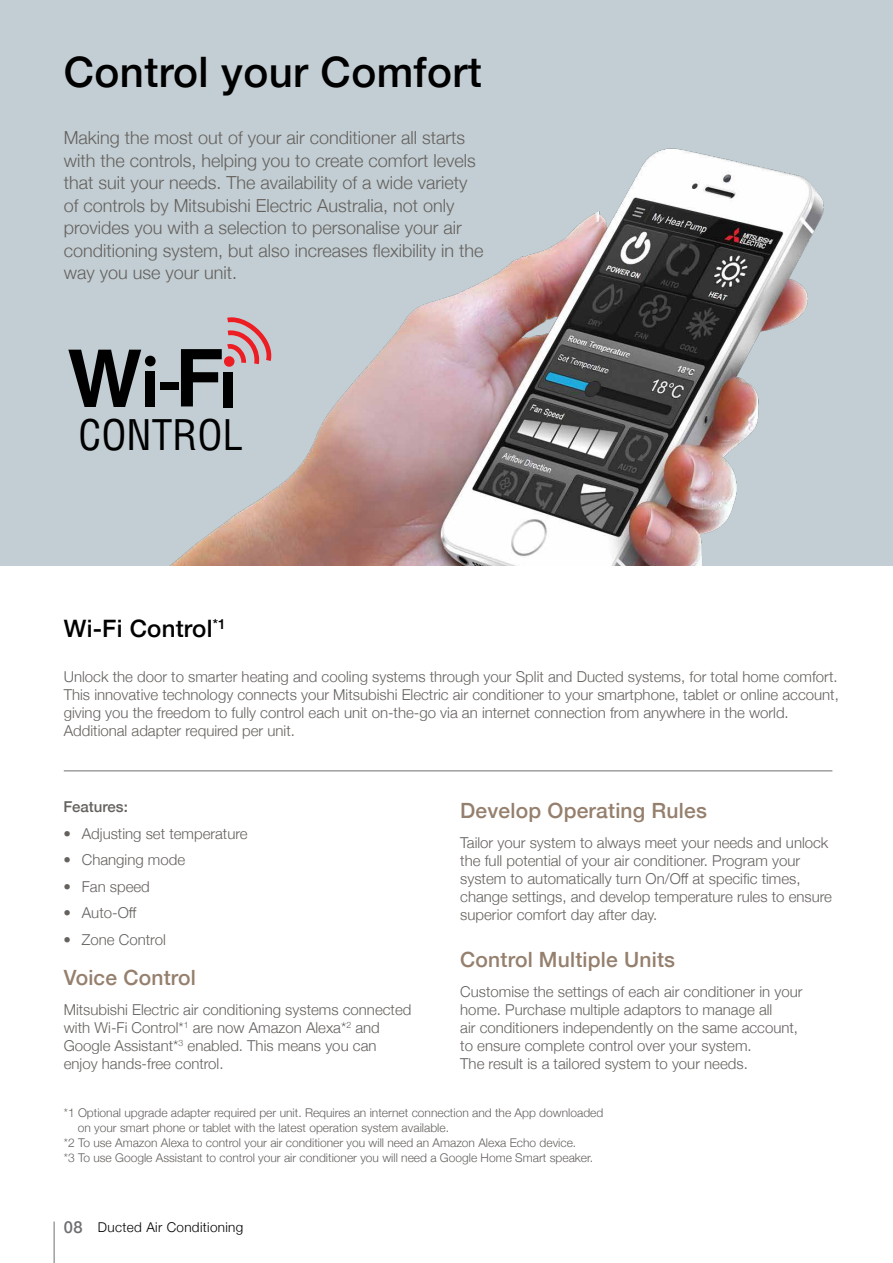
<style>
.page{position:relative;width:893px;height:1263px;background:#fff}
.page>*{position:absolute;margin:0;border:0;box-sizing:border-box;transform-origin:0 0}
.t1{font:500 42px "Helvetica Neue";letter-spacing:.01em;color:#000}
.t2{font:condensed 41.1px "Helvetica LT Std";color:#000}
.t3{font:500 24px "Helvetica Neue";letter-spacing:.01em;color:#000}
.t4{font:500 21px "Helvetica Neue";letter-spacing:.01em;color:#95806e}
.t5{font:300 18px/22.5px "Helvetica Neue";color:#65615e}
.t6{font:300 15px/18px "Helvetica Neue";color:#65615e}
.t7{font:500 15px "Helvetica Neue";color:#65615e}
.t8{font:300 13.5px "Helvetica Neue";letter-spacing:.025em;color:#000}
.t9{font:300 12px "Helvetica Neue";color:#65615e}
.s1{font-weight:500;font-size:16.5px;color:#6d6e71}
</style>
<div class="page">
<hr style="left:54px;top:1221px;width:1px;height:42px;background:#6d6e71">
<div style="left:0;top:0;width:893px;height:566px;background:#c2ced3"></div>
<svg style="left:68px;top:350px;width:71px;height:57px"></svg>
<img style="left:139px;top:148px;width:685px;height:418px">
<hr style="left:64px;top:770px;width:768px;height:1px;background:#6d6e71">
<h1 class="t1" style="left:64px;top:38px;width:419px">Control your Comfort</h1>
<p class="t5" style="left:64px;top:125px;width:421px">Making the most out of your air conditioner all starts with the controls, helping you to create comfort levels that suit your needs. The availability of a wide variety of controls by Mitsubishi Electric Australia, not only provides you with a selection to personalise your air conditioning system, but also increases flexibility in the way you use your unit.</p>
<h2 class="t2" style="left:79px;top:409px;width:166px">CONTROL</h2>
<h3 class="t3" style="left:64px;top:609px;width:164px">Wi-Fi Control<sup>*1</sup></h3>
<p class="t6" style="left:64px;top:667px;width:776px">Unlock the door to smarter heating and cooling systems through your Split and Ducted systems, for total home comfort.<br>This innovative technology connects your Mitsubishi Electric air conditioner to your smartphone, tablet or online account, giving you the freedom to fully control each unit on-the-go via an internet connection from anywhere in the world.<br>Additional adapter required per unit.</p>
<p class="t7" style="left:63px;top:795px;width:66px">Features:</p>
<p class="t6" style="left:63px;top:823px;width:186px">• Adjusting set temperature</p>
<p class="t6" style="left:63px;top:850px;width:123px">• Changing mode</p>
<p class="t6" style="left:63px;top:876px;width:88px">• Fan speed</p>
<p class="t6" style="left:63px;top:903px;width:75px">• Auto-Off</p>
<p class="t6" style="left:63px;top:929px;width:104px">• Zone Control</p>
<h3 class="t4" style="left:460px;top:794px;width:248px">Develop Operating Rules</h3>
<p class="t6" style="left:460px;top:832px;width:373px">Tailor your system to always meet your needs and unlock the full potential of your air conditioner. Program your system to automatically turn On/Off at specific times, change settings, and develop temperature rules to ensure superior comfort day after day.</p>
<h3 class="t4" style="left:460px;top:942px;width:216px">Control Multiple Units</h3>
<p class="t6" style="left:460px;top:981px;width:344px">Customise the settings of each air conditioner in your home. Purchase multiple adaptors to manage all<br>air conditioners independently on the same account, to ensure complete control over your system.<br>The result is a tailored system to your needs.</p>
<h3 class="t4" style="left:64px;top:960px;width:134px">Voice Control</h3>
<p class="t6" style="left:64px;top:999px;width:349px">Mitsubishi Electric air conditioning systems connected with Wi-Fi Control*<sup>1</sup> are now Amazon Alexa*<sup>2</sup> and Google Assistant*<sup>3</sup> enabled. This means you can enjoy hands-free control.</p>
<p class="t9" style="left:64px;top:1103px;width:541px">*1 Optional upgrade adapter required per unit. Requires an internet connection and the App downloaded</p>
<p class="t9" style="left:78px;top:1118px;width:373px">on your smart phone or tablet with the latest operation system available.</p>
<p class="t9" style="left:64px;top:1133px;width:514px">*2 To use Amazon Alexa to control your air conditioner you will need an Amazon Alexa Echo device.</p>
<p class="t9" style="left:64px;top:1148px;width:531px">*3 To use Google Assistant to control your air conditioner you will need a Google Home Smart speaker.</p>
<p class="t8" style="left:64px;top:1216px;width:181px"><span class="s1">08</span> Ducted Air Conditioning</p>
</div>
